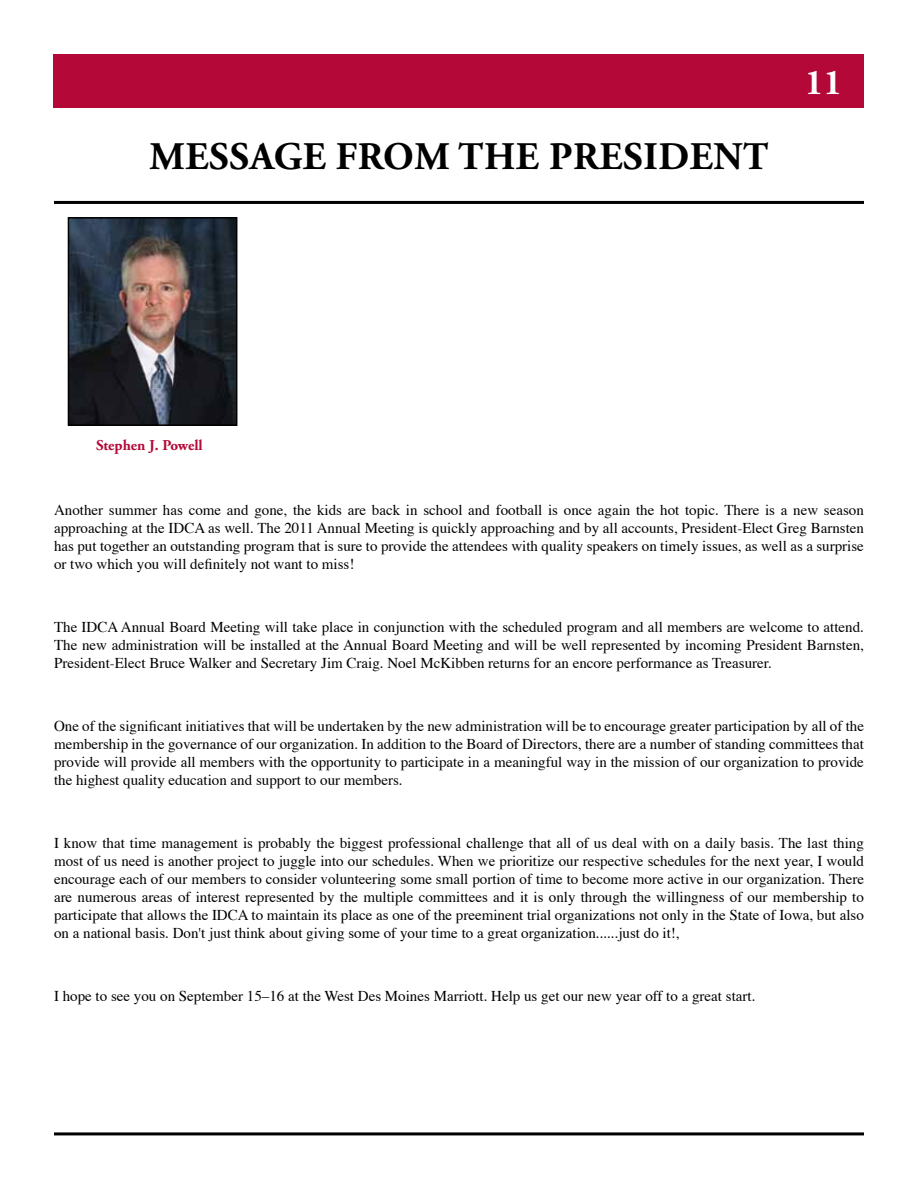
<style>
.page{position:relative;width:918px;height:1188px;background:#fff}
.page>*{position:absolute;margin:0;border:0;box-sizing:border-box;transform-origin:0 0}
.t1{font:700 39px "Adobe Garamond Pro";letter-spacing:.015em;color:#000}
.t2{font:700 36px "Adobe Garamond Pro";color:#fff}
.t3{font:15px/18px "Times";color:#000;text-align:justify}
.t4{font:700 15px "Adobe Garamond Pro";color:#b30838}
</style>
<div class="page">
<div style="left:54px;top:54px;width:810px;height:54px;background:#b30838"></div>
<hr style="left:54px;top:201px;width:810px;height:3px;background:#000">
<hr style="left:54px;top:1132px;width:810px;height:3px;background:#000">
<img style="left:71px;top:220px;width:163px;height:203px">
<div style="left:68px;top:217px;width:169px;height:209px;border:2px solid #000"></div>
<h1 class="t1" style="left:150px;top:134px;width:620px">MESSAGE FROM THE PRESIDENT</h1>
<h2 class="t2" style="left:805px;top:61px;width:39px">11</h2>
<p class="t4" style="left:96px;top:436px;width:108px">Stephen J. Powell</p>
<p class="t3" style="left:54px;top:500px;width:812px">Another summer has come and gone, the kids are back in school and football is once again the hot topic. There is a new season approaching at the IDCA as well. The 2011 Annual Meeting is quickly approaching and by all accounts, President-Elect Greg Barnsten has put together an outstanding program that is sure to provide the attendees with quality speakers on timely issues, as well as a surprise or two which you will definitely not want to miss!</p>
<p class="t3" style="left:54px;top:617px;width:812px">The IDCA Annual Board Meeting will take place in conjunction with the scheduled program and all members are welcome to attend.<br>The new administration will be installed at the Annual Board Meeting and will be well represented by incoming President Barnsten, President-Elect Bruce Walker and Secretary Jim Craig. Noel McKibben returns for an encore performance as Treasurer.</p>
<p class="t3" style="left:54px;top:716px;width:812px">One of the significant initiatives that will be undertaken by the new administration will be to encourage greater participation by all of the membership in the governance of our organization. In addition to the Board of Directors, there are a number of standing committees that provide will provide all members with the opportunity to participate in a meaningful way in the mission of our organization to provide the highest quality education and support to our members.</p>
<p class="t3" style="left:54px;top:833px;width:812px">I know that time management is probably the biggest professional challenge that all of us deal with on a daily basis. The last thing most of us need is another project to juggle into our schedules. When we prioritize our respective schedules for the next year, I would encourage each of our members to consider volunteering some small portion of time to become more active in our organization. There are numerous areas of interest represented by the multiple committees and it is only through the willingness of our membership to participate that allows the IDCA to maintain its place as one of the preeminent trial organizations not only in the State of Iowa, but also on a national basis. Don't just think about giving some of your time to a great organization......just do it!,</p>
<p class="t3" style="left:54px;top:986px;width:703px">I hope to see you on September 15–16 at the West Des Moines Marriott. Help us get our new year off to a great start.</p>
</div>
